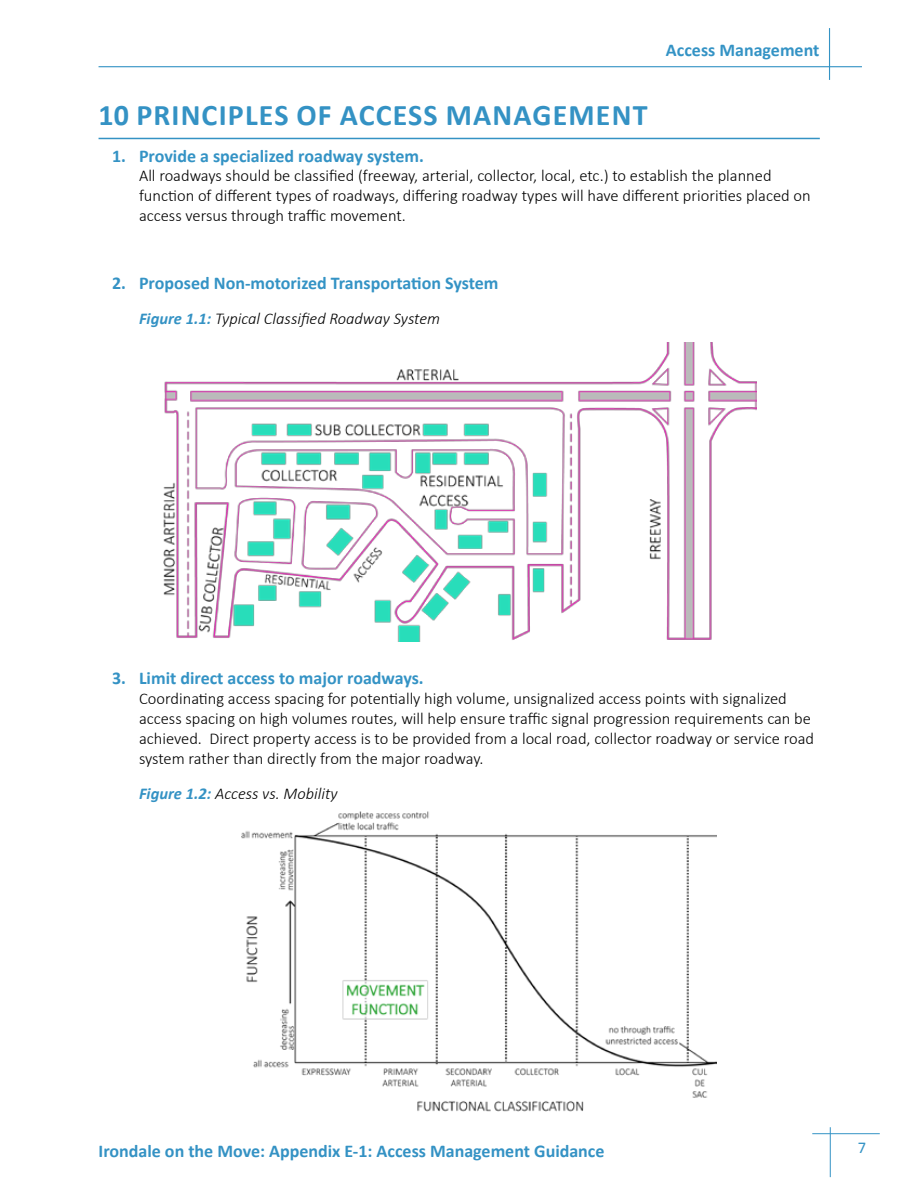
<style>
.page{position:relative;width:918px;height:1188px;background:#fff}
.page>*{position:absolute;margin:0;border:0;box-sizing:border-box;transform-origin:0 0}
.t1{font:700 30px "Calibri";letter-spacing:.04em;color:#3492c4}
.t2{font:700 18px "Calibri";color:#3493c5}
.t3{font:700 18px "Calibri";color:#3492c4}
.t4{font:300 16.5px/19.8px "Calibri";color:#000}
.t5{font:italic 300 16.5px "Calibri";color:#000}
.t6{font:16.5px "Calibri";color:#3493c5}
.s1{color:#3492c4}
.s2{font-weight:700;color:#3492c4}
</style>
<div class="page">
<hr style="left:99px;top:66px;width:763px;height:1px;background:#3493c5">
<hr style="left:829px;top:28px;width:1px;height:52px;background:#3493c5">
<hr style="left:830px;top:1127px;width:1px;height:50px;background:#3493c5">
<hr style="left:812px;top:1133px;width:68px;height:1px;background:#3493c5">
<hr style="left:99px;top:138px;width:721px;height:1px;background:#3492c4">
<img style="left:163px;top:342px;width:593px;height:299px">
<img style="left:241px;top:811px;width:475px;height:301px">
<p class="t2" style="left:666px;top:39px;width:155px">Access Management</p>
<h1 class="t1" style="left:99px;top:96px;width:550px">10 PRINCIPLES OF ACCESS MANAGEMENT</h1>
<p class="t2" style="left:112px;top:144px;width:313px"><span class="s1">1.</span> Provide a specialized roadway system.</p>
<p class="t4" style="left:139px;top:166px;width:673px">All roadways should be classified (freeway, arterial, collector, local, etc.) to establish the planned function of different types of roadways, differing roadway types will have different priorities placed on access versus through traffic movement.</p>
<p class="t2" style="left:112px;top:271px;width:388px"><span class="s1">2.</span> Proposed Non-motorized Transportation System</p>
<p class="t5" style="left:139px;top:309px;width:303px"><span class="s2">Figure 1.1:</span> Typical Classified Roadway System</p>
<p class="t2" style="left:112px;top:667px;width:313px"><span class="s1">3.</span> Limit direct access to major roadways.</p>
<p class="t4" style="left:139px;top:689px;width:677px">Coordinating access spacing for potentially high volume, unsignalized access points with signalized access spacing on high volumes routes, will help ensure traffic signal progression requirements can be achieved. Direct property access is to be provided from a local road, collector roadway or service road system rather than directly from the major roadway.</p>
<p class="t5" style="left:139px;top:783px;width:200px"><span class="s2">Figure 1.2:</span> Access vs. Mobility</p>
<p class="t3" style="left:99px;top:1140px;width:508px">Irondale on the Move: Appendix E-1: Access Management Guidance</p>
<p class="t6" style="left:858px;top:1137px;width:10px">7</p>
</div>
